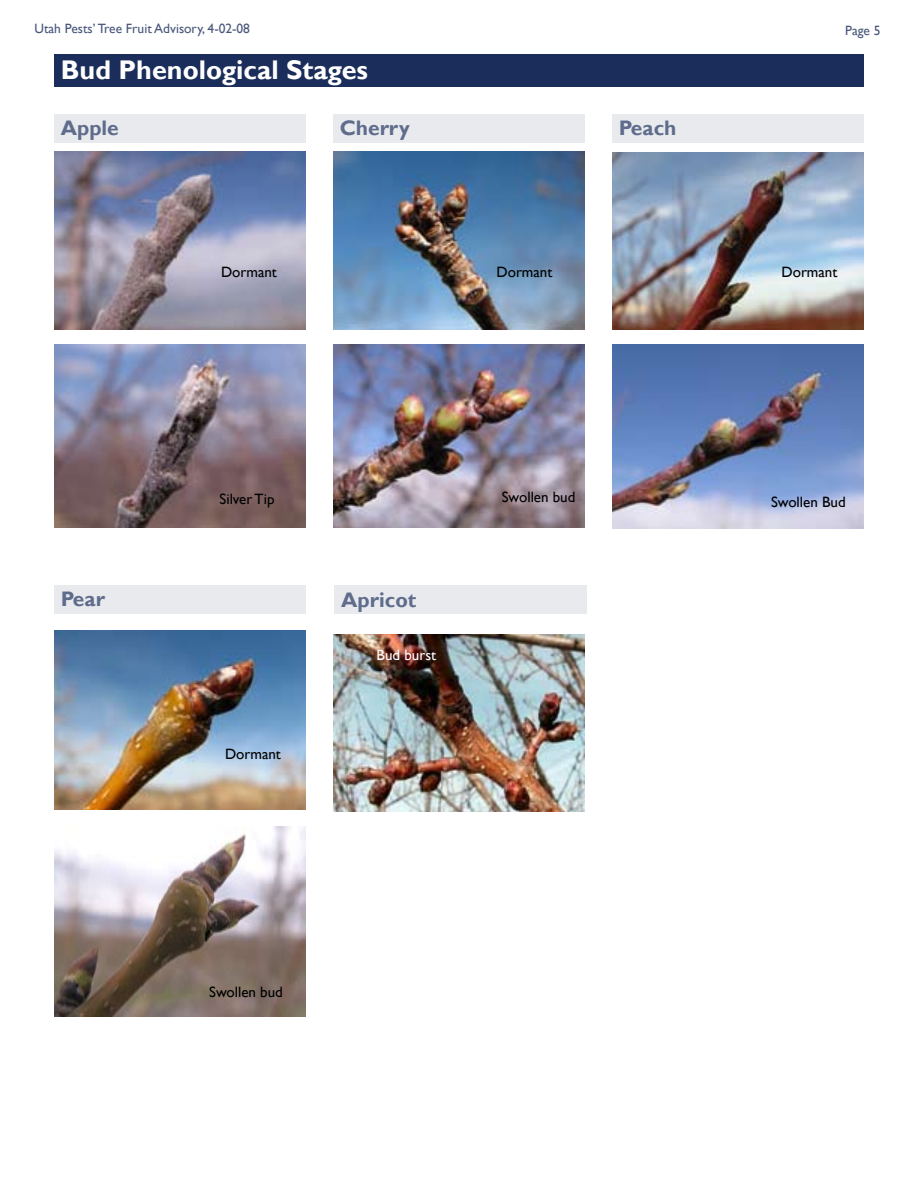
<style>
.page{position:relative;width:918px;height:1188px;background:#fff}
.page>*{position:absolute;margin:0;border:0;box-sizing:border-box;transform-origin:0 0}
.t1{font:700 27px "Gill Sans";color:#fff}
.t2{font:700 21px "Gill Sans";color:#5f6c8b}
.t3{font:15px "Gill Sans";color:#000}
.t4{font:15px "Gill Sans";color:#fff}
.t5{font:13.5px "Gill Sans";color:#49577b}
</style>
<div class="page">
<div style="left:54px;top:54px;width:810px;height:33px;background:#1b2d5a"></div>
<img style="left:333px;top:345px;width:252px;height:183px">
<div style="left:333px;top:114px;width:252px;height:28px;background:#e8eaee"></div>
<div style="left:612px;top:114px;width:252px;height:28px;background:#e8eaee"></div>
<div style="left:54px;top:585px;width:252px;height:28px;background:#e8eaee"></div>
<div style="left:54px;top:114px;width:252px;height:28px;background:#e8eaee"></div>
<img style="left:54px;top:151px;width:252px;height:179px">
<img style="left:333px;top:151px;width:252px;height:179px">
<img style="left:612px;top:152px;width:252px;height:177px">
<img style="left:612px;top:345px;width:252px;height:184px">
<img style="left:54px;top:345px;width:252px;height:183px">
<img style="left:54px;top:631px;width:252px;height:178px">
<div style="left:334px;top:585px;width:252px;height:28px;background:#e8eaee"></div>
<img style="left:333px;top:634px;width:252px;height:178px">
<img style="left:55px;top:826px;width:251px;height:190px">
<p class="t5" style="left:34px;top:21px;width:217px">Utah Pests’ Tree Fruit Advisory, 4-02-08</p>
<p class="t5" style="left:845px;top:22px;width:26px">Page</p>
<h1 class="t1" style="left:61px;top:54px;width:309px">Bud Phenological Stages</h1>
<h2 class="t2" style="left:340px;top:116px;width:71px">Cherry</h2>
<h2 class="t2" style="left:619px;top:116px;width:59px">Peach</h2>
<h2 class="t2" style="left:61px;top:116px;width:60px">Apple</h2>
<p class="t3" style="left:221px;top:264px;width:57px">Dormant</p>
<p class="t3" style="left:496px;top:263px;width:57px">Dormant</p>
<p class="t3" style="left:782px;top:263px;width:57px">Dormant</p>
<h2 class="t2" style="left:61px;top:587px;width:46px">Pear</h2>
<p class="t3" style="left:502px;top:488px;width:75px">Swollen bud</p>
<p class="t3" style="left:220px;top:490px;width:56px">Silver Tip</p>
<p class="t3" style="left:771px;top:493px;width:76px">Swollen Bud</p>
<p class="t3" style="left:225px;top:745px;width:57px">Dormant</p>
<h2 class="t2" style="left:341px;top:587px;width:77px">Apricot</h2>
<p class="t4" style="left:377px;top:646px;width:61px">Bud burst</p>
<p class="t3" style="left:209px;top:983px;width:75px">Swollen bud</p>
</div>
